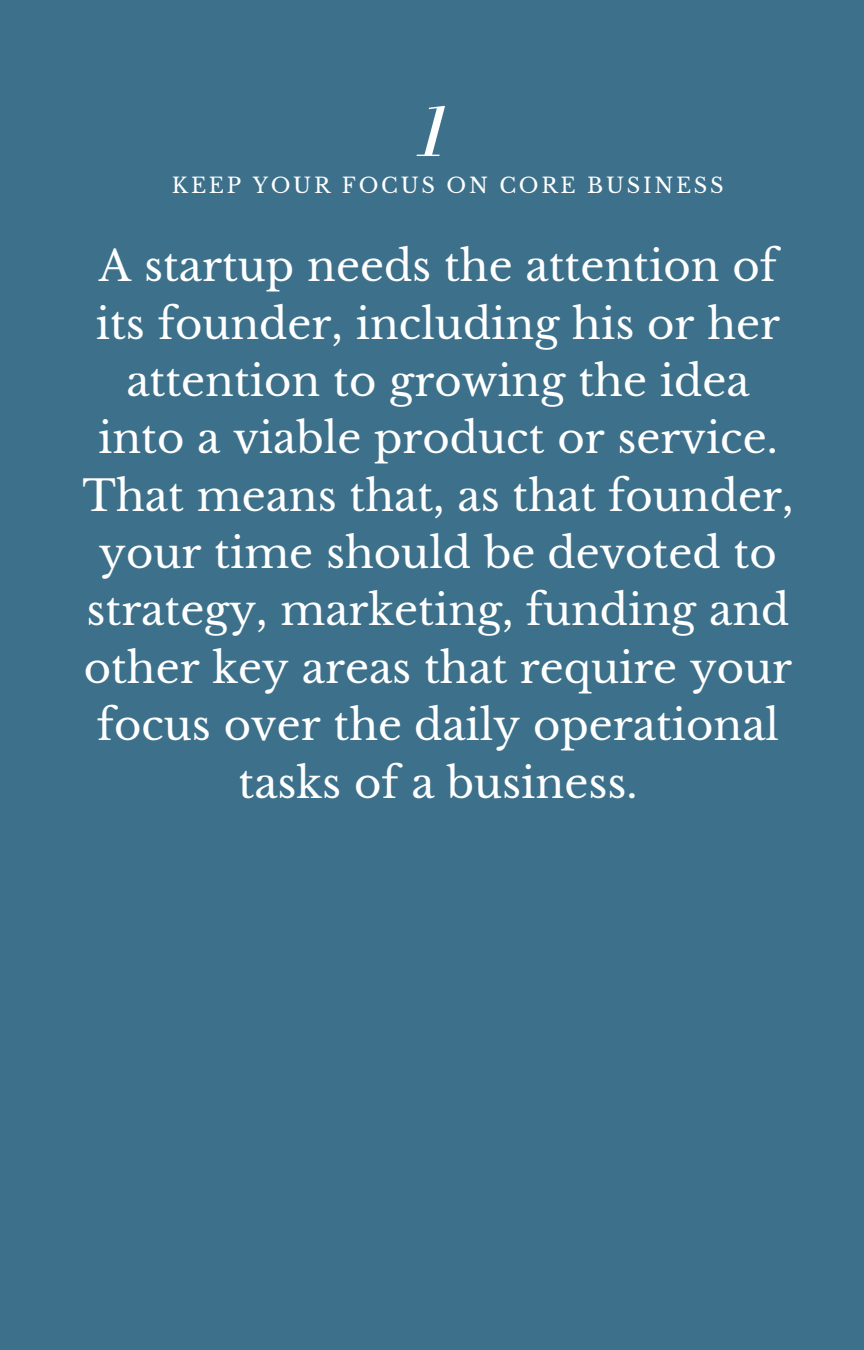
<style>
.page{position:relative;width:864px;height:1350px;background:#3d718b}
.page>*{position:absolute;margin:0;border:0;box-sizing:border-box;transform-origin:0 0}
.t1{font:italic 74.92px "Bodoni FLF";color:#fff}
.t2{font:41.85px/57.4px "Libre Baskerville";color:#fff;text-align:center}
.t3{font:20.93px "Libre Baskerville";letter-spacing:.13em;color:#fff}
</style>
<div class="page">
<p class="t1" style="left:410px;top:91px;width:42px">1</p>
<p class="t3" style="left:172px;top:173px;width:553px">KEEP YOUR FOCUS ON CORE BUSINESS</p>
<p class="t2" style="left:83px;top:238px;width:712px">A startup needs the attention of its founder, including his or her attention to growing the idea into a viable product or service.<br>That means that, as that founder, your time should be devoted to strategy, marketing, funding and other key areas that require your focus over the daily operational tasks of a business.</p>
</div>
